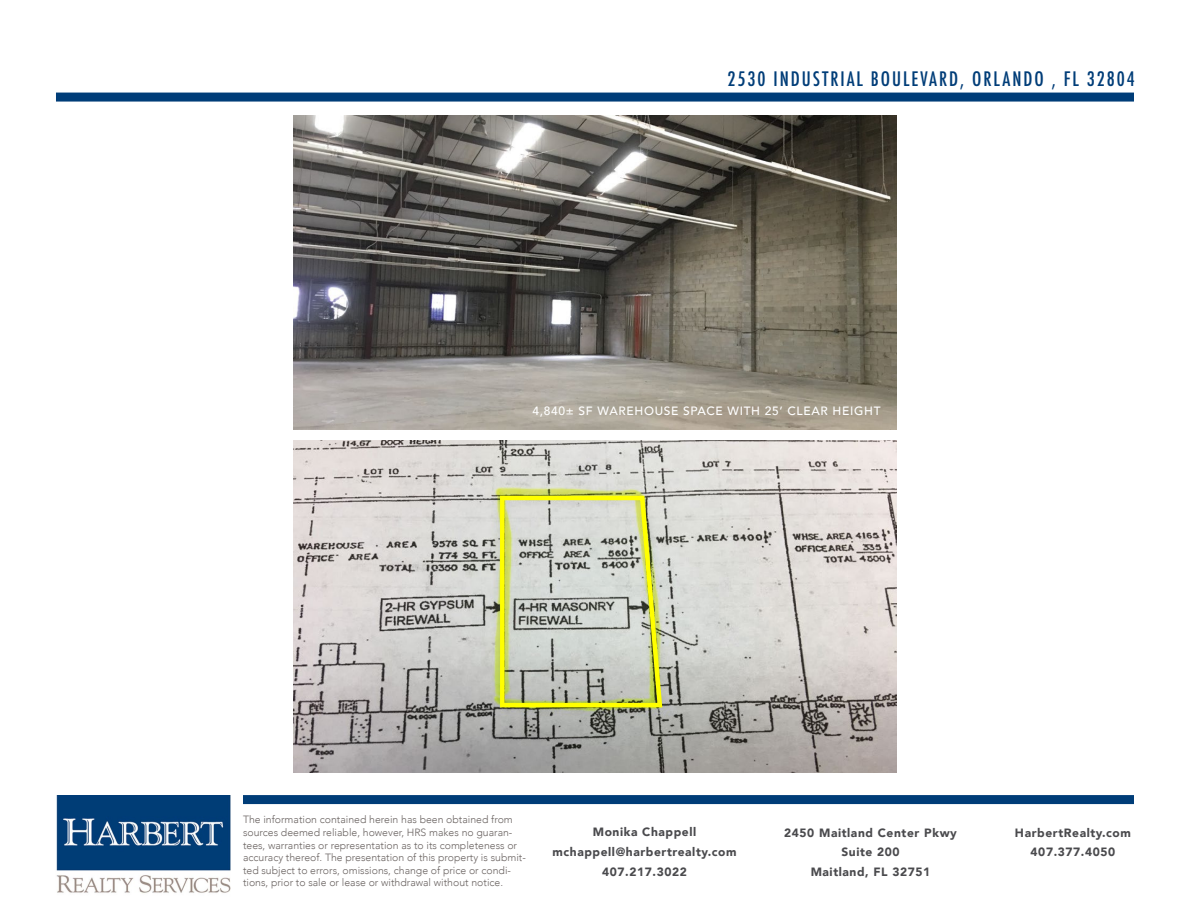
<style>
.page{position:relative;width:1188px;height:918px;background:#fff}
.page>*{position:absolute;margin:0;border:0;box-sizing:border-box;transform-origin:0 0}
.t1{font:500 condensed 19.5px "Futura";letter-spacing:.1em;color:#003d78}
.t2{font:900 12px/19.6px "Avenir";letter-spacing:.05em;color:#4a4a4d;text-align:center}
.t3{font:500 12px "Avenir";letter-spacing:.055em;color:#fff}
.t4{font:300 10.5px/12.6px "Avenir";color:#6a6361}
</style>
<div class="page">
<div style="left:243px;top:795px;width:891px;height:9px;background:#003d78"></div>
<img style="left:56px;top:795px;width:174px;height:98px">
<div style="left:56px;top:93px;width:1078px;height:9px;background:#003d78"></div>
<img style="left:294px;top:115px;width:602px;height:314px">
<img style="left:294px;top:440px;width:602px;height:332px">
<div style="left:491px;top:486px;width:181px;height:231px;background:#000;opacity:.14"></div>
<svg style="left:498px;top:493px;width:167px;height:217px;background:#c4c8a4"></svg>
<h1 class="t1" style="left:728px;top:67px;width:409px">2530 INDUSTRIAL BOULEVARD, ORLANDO , FL 32804</h1>
<p class="t3" style="left:533px;top:400px;width:349px">4,840± SF WAREHOUSE SPACE WITH 25’ CLEAR HEIGHT</p>
<p class="t4" style="left:243px;top:814px;width:284px">The information contained herein has been obtained from sources deemed reliable, however, HRS makes no guaran&shy;tees, warranties or representation as to its completeness or accuracy thereof. The presentation of this property is submit&shy;ted subject to errors, omissions, change of price or condi&shy;tions, prior to sale or lease or withdrawal without notice.</p>
<p class="t2" style="left:552px;top:822px;width:186px">Monika Chappell mchappell@harbertrealty.com<br>407.217.3022</p>
<p class="t2" style="left:1015px;top:822px;width:118px">HarbertRealty.com<br>407.377.4050</p>
<p class="t2" style="left:784px;top:822px;width:174px">2450 Maitland Center Pkwy<br>Suite 200<br>Maitland, FL 32751</p>
</div>
